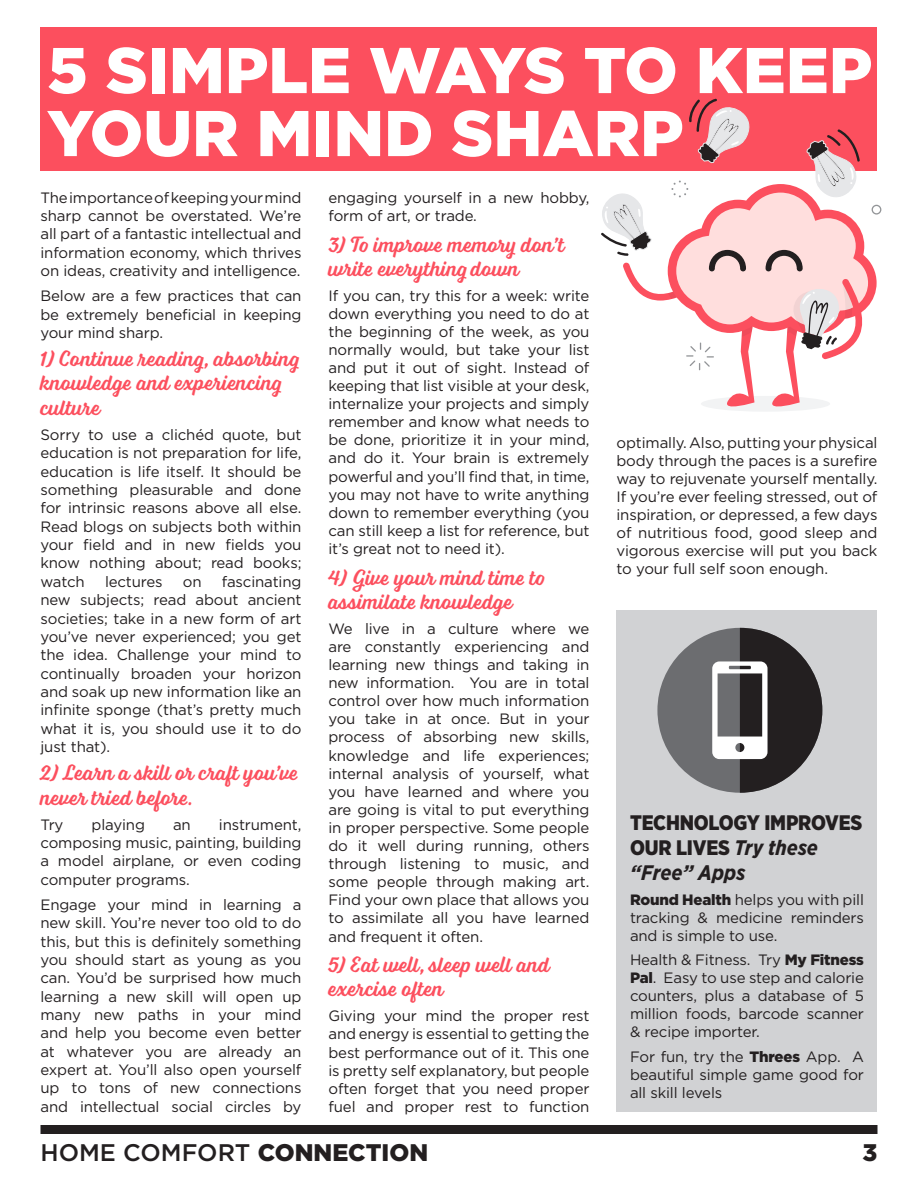
<style>
.page{position:relative;width:918px;height:1188px;background:#fff}
.page>*{position:absolute;margin:0;border:0;box-sizing:border-box;transform-origin:0 0}
.t1{font:900 64.5px/63px "Gotham";color:#fff}
.t2{font:500 24px "Gotham";color:#231f20}
.t3{font:900 24px "Gotham";color:#231f20}
.t4{font:22.5px/24.3px "Voltage";color:#fc4f5e}
.t5{font:900 21px/25.2px "Gotham Narrow";letter-spacing:-.01em;color:#231f20}
.t6{font:15px/18.3px "Gotham";letter-spacing:-.01em;color:#231f20;text-align:justify}
.s1{font-weight:700;font-style:italic}
.s2{font-weight:900}
</style>
<div class="page">
<div style="left:40px;top:1125px;width:838px;height:9px;background:#231f20"></div>
<div style="left:40px;top:27px;width:838px;height:144px;background:#fc4f5e"></div>
<div style="left:616px;top:610px;width:262px;height:502px;background:#d1d2d4"></div>
<div style="left:657px;top:628px;width:165px;height:165px;background:#6c6d70;border-radius:50%"></div>
<svg style="left:712px;top:628px;width:110px;height:165px"></svg>
<svg style="left:601px;top:98px;width:280px;height:313px"></svg>
<p class="t1" style="left:47px;top:38px;width:827px">5 SIMPLE WAYS TO KEEP<br>YOUR MIND SHARP</p>
<p class="t6" style="left:40px;top:188px;width:263px">The importance of keeping your mind sharp cannot be overstated. We’re all part of a fantastic intellectual and information economy, which thrives on ideas, creativity and intelligence.</p>
<p class="t6" style="left:40px;top:286px;width:263px">Below are a few practices that can be extremely beneficial in keeping your mind sharp.</p>
<p class="t4" style="left:40px;top:346px;width:259px">1) Continue reading, absorbing knowledge and experiencing culture</p>
<p class="t6" style="left:40px;top:425px;width:263px">Sorry to use a clichéd quote, but education is not preparation for life, education is life itself. It should be something pleasurable and done for intrinsic reasons above all else.<br>Read blogs on subjects both within your field and in new fields you know nothing about; read books; watch</p>
<p class="t6" style="left:328px;top:188px;width:262px">engaging yourself in a new hobby, form of art, or trade.</p>
<p class="t4" style="left:328px;top:232px;width:238px">3) To improve memory don’t write everything down</p>
<p class="t6" style="left:328px;top:286px;width:263px">If you can, try this for a week: write down everything you need to do at the beginning of the week, as you normally would, but take your list and put it out of sight. Instead of keeping that list visible at your desk, internalize your projects and simply remember and know what needs to be done, prioritize it in your mind, and do it. Your brain is extremely powerful and you’ll find that, in time, you may not have to write anything down to remember everything (you can still keep a list for reference, but it’s great not to need it).</p>
<p class="t4" style="left:328px;top:565px;width:218px">4) Give your mind time to assimilate knowledge</p>
<p class="t6" style="left:328px;top:619px;width:263px">We live in a culture where we are constantly experiencing and learning new things and taking in new information. You are in total control over how much information you take in at once. But in your process of absorbing new skills, knowledge and life experiences; internal analysis of yourself, what you have learned and where you are going is vital to put everything in proper perspective. Some people do it well during running, others through listening to music, and some people through making art.<br>Find your own place that allows you to assimilate all you have learned and frequent it often.</p>
<p class="t4" style="left:328px;top:953px;width:222px">5) Eat well, sleep well and exercise often</p>
<p class="t6" style="left:328px;top:1007px;width:263px">Giving your mind the proper rest and energy is essential to getting the best performance out of it. This one is pretty self explanatory, but people often forget that you need proper fuel and proper rest to function</p>
<p class="t6" style="left:616px;top:433px;width:263px">optimally. Also, putting your physical body through the paces is a surefire way to rejuvenate yourself mentally.<br>If you’re ever feeling stressed, out of inspiration, or depressed, a few days of nutritious food, good sleep and vigorous exercise will put you back to your full self soon enough.</p>
<p class="t6" style="left:40px;top:572px;width:263px;text-indent:181px">fascinating new subjects; read about ancient societies; take in a new form of art you’ve never experienced; you get the idea. Challenge your mind to continually broaden your horizon and soak up new information like an infinite sponge (that’s pretty much what it is, you should use it to do just that).</p>
<p class="t4" style="left:40px;top:760px;width:259px">2) Learn a skill or craft you’ve never tried before.</p>
<p class="t6" style="left:40px;top:815px;width:25px">Try</p>
<p class="t6" style="left:92px;top:815px;width:55px">playing</p>
<p class="t6" style="left:173px;top:815px;width:19px">an</p>
<p class="t6" style="left:105px;top:572px;width:59px">lectures</p>
<p class="t6" style="left:183px;top:572px;width:20px">on</p>
<p class="t5" style="left:630px;top:809px;width:234px">TECHNOLOGY IMPROVES<br>OUR LIVES <span class="s1">Try these “Free” Apps</span></p>
<p class="t6" style="left:630px;top:890px;width:235px"><span class="s2">Round Health</span> helps you with pill tracking &amp; medicine reminders and is simple to use.</p>
<p class="t6" style="left:630px;top:951px;width:236px">Health &amp; Fitness. Try <span class="s2">My Fitness Pal</span>. Easy to use step and calorie counters, plus a database of 5 million foods, barcode scanner &amp; recipe importer.</p>
<p class="t6" style="left:630px;top:1048px;width:236px">For fun, try the <span class="s2">Threes</span> App. A beautiful simple game good for all skill levels</p>
<p class="t6" style="left:40px;top:815px;width:262px;text-indent:178px">instrument, composing music, painting, building a model airplane, or even coding computer programs.</p>
<p class="t6" style="left:40px;top:895px;width:263px">Engage your mind in learning a new skill. You’re never too old to do this, but this is definitely something you should start as young as you can. You’d be surprised how much learning a new skill will open up many new paths in your mind and help you become even better at whatever you are already an expert at. You’ll also open yourself up to tons of new connections and intellectual social circles by</p>
<p class="t2" style="left:40px;top:1137px;width:389px">HOME COMFORT <span class="s2">CONNECTION</span></p>
<p class="t3" style="left:863px;top:1136px;width:16px">3</p>
</div>
